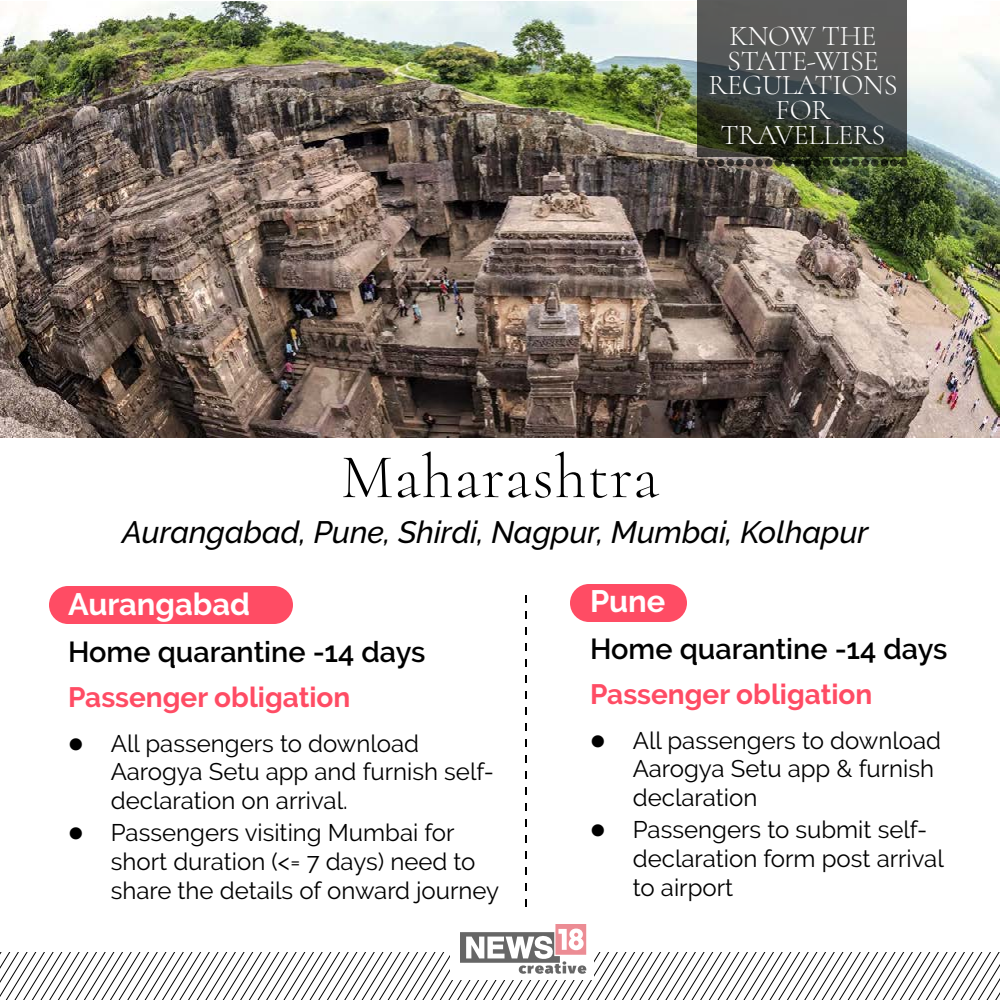
<style>
.page{position:relative;width:1000px;height:1000px;background:#fff}
.page>*{position:absolute;margin:0;border:0;box-sizing:border-box;transform-origin:0 0}
.t1{font:300 62.9px "Cormorant";letter-spacing:.02em;color:#000}
.t2{font:italic 500 30.9px "Raleway";color:#000}
.t3{font:700 30.9px "Raleway";color:#fff}
.t4{font:600 28.9px "Raleway";color:#000}
.t5{font:300 28.6px/24.8px "Cormorant";letter-spacing:-.01em;color:#fff;text-align:center}
.t6{font:700 28px "Raleway";color:#ff4c64}
.t7{font:24px/28.8px "Raleway";color:#000}
</style>
<div class="page">
<svg style="left:0;top:952px;width:1000px;height:48px"></svg>
<img style="left:0;top:2px;width:1000px;height:436px">
<svg style="left:698px;top:0;width:210px;height:157px;background:#464a46"></svg>
<svg style="left:698px;top:159px;width:7px;height:8px"></svg>
<svg style="left:707px;top:159px;width:8px;height:8px"></svg>
<svg style="left:717px;top:159px;width:7px;height:8px"></svg>
<svg style="left:726px;top:159px;width:8px;height:8px"></svg>
<svg style="left:736px;top:159px;width:8px;height:8px"></svg>
<svg style="left:746px;top:159px;width:7px;height:8px"></svg>
<svg style="left:755px;top:159px;width:8px;height:8px"></svg>
<svg style="left:765px;top:159px;width:8px;height:8px"></svg>
<svg style="left:775px;top:159px;width:7px;height:8px"></svg>
<svg style="left:784px;top:159px;width:8px;height:8px"></svg>
<svg style="left:794px;top:159px;width:8px;height:8px"></svg>
<div style="left:803px;top:159px;width:8px;height:8px;background:#0a0d06;border-radius:50%"></div>
<svg style="left:813px;top:159px;width:8px;height:8px"></svg>
<svg style="left:823px;top:159px;width:7px;height:8px"></svg>
<svg style="left:832px;top:159px;width:8px;height:8px"></svg>
<svg style="left:842px;top:159px;width:8px;height:8px"></svg>
<svg style="left:852px;top:159px;width:7px;height:8px"></svg>
<svg style="left:861px;top:159px;width:8px;height:8px"></svg>
<svg style="left:871px;top:159px;width:8px;height:8px"></svg>
<svg style="left:881px;top:159px;width:7px;height:8px"></svg>
<svg style="left:890px;top:159px;width:8px;height:8px"></svg>
<svg style="left:900px;top:159px;width:7px;height:8px"></svg>
<svg style="left:525px;top:595px;width:2px;height:312px"></svg>
<div style="left:450px;top:926px;width:144px;height:54px;background:#fff"></div>
<svg style="left:460px;top:924px;width:126px;height:50px"></svg>
<div style="left:49px;top:586px;width:244px;height:38px;background:#ff4c64;border-radius:19px"></div>
<div style="left:570px;top:584px;width:117px;height:38px;background:#ff4c64;border-radius:19px"></div>
<p class="t5" style="left:708px;top:23px;width:191px">KNOW THE<br>STATE-WISE<br>REGULATIONS<br>FOR<br>TRAVELLERS</p>
<h1 class="t1" style="left:341px;top:439px;width:320px">Maharashtra</h1>
<p class="t2" style="left:122px;top:514px;width:748px">Aurangabad, Pune, Shirdi, Nagpur, Mumbai, Kolhapur</p>
<p class="t3" style="left:68px;top:587px;width:184px">Aurangabad</p>
<p class="t4" style="left:68px;top:635px;width:359px">Home quarantine -14 days</p>
<p class="t6" style="left:68px;top:681px;width:284px">Passenger obligation</p>
<p class="t7" style="left:111px;top:729px;width:385px;text-indent:-43px">● All passengers to download<br>Aarogya Setu app and furnish self&shy;declaration on arrival.</p>
<p class="t7" style="left:111px;top:818px;width:390px;text-indent:-43px">● Passengers visiting Mumbai for short duration (&lt;= 7 days) need to share the details of onward journey</p>
<p class="t3" style="left:590px;top:584px;width:77px">Pune</p>
<p class="t4" style="left:590px;top:632px;width:359px">Home quarantine -14 days</p>
<p class="t6" style="left:590px;top:678px;width:284px">Passenger obligation</p>
<p class="t7" style="left:633px;top:726px;width:310px;text-indent:-43px">● All passengers to download<br>Aarogya Setu app &amp; furnish declaration</p>
<p class="t7" style="left:633px;top:815px;width:313px;text-indent:-43px">● Passengers to submit self&shy;declaration form post arrival to airport</p>
</div>
